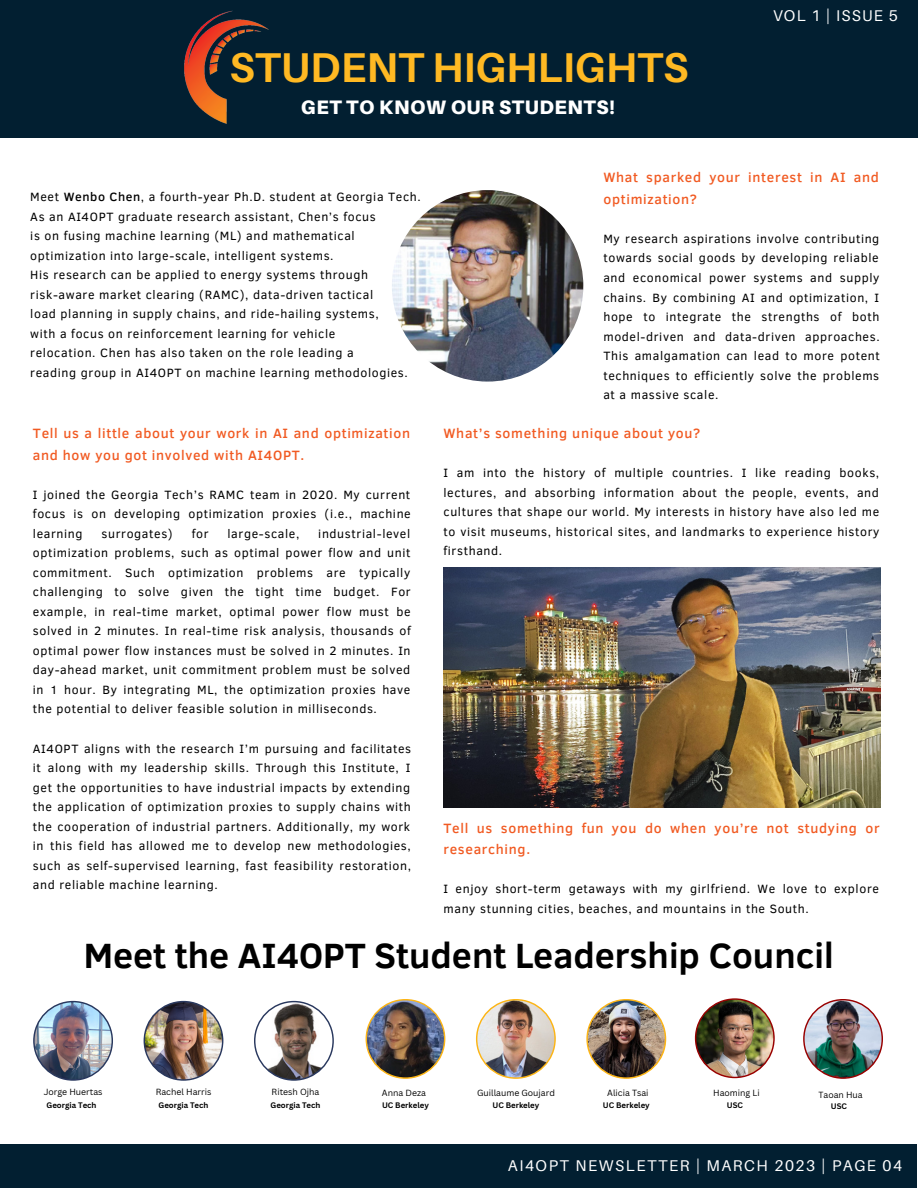
<style>
.page{position:relative;width:918px;height:1188px;background:#fff}
.page>*{position:absolute;margin:0;border:0;box-sizing:border-box;transform-origin:0 0}
.t1{font:700 41.7px "Aileron";color:#ffb923}
.t2{font:700 36px "Clear Sans";color:#000}
.t3{font:900 19.5px "Aileron";letter-spacing:.03em;color:#fff}
.t4{font:15.6px "Aileron";letter-spacing:.1em;color:#fff}
.t5{font:15.6px "Aileron";letter-spacing:.08em;color:#fff}
.t6{font:500 13.8px/21.6px "Clear Sans";letter-spacing:.05em;color:#f15a22}
.t7{font:12.3px/19.5px "Clear Sans";letter-spacing:.05em;color:#000;text-align:justify}
.t8{font:8.7px "Canva Sans";color:#000}
.t9{font:700 7.8px "Canva Sans";color:#000}
.s1{font-weight:500}
</style>
<div class="page">
<div style="left:0;top:0;width:918px;height:138px;background:#021f31"></div>
<img style="left:184px;top:10px;width:85px;height:114px">
<div style="left:0;top:1144px;width:917px;height:43px;background:#021f31"></div>
<img style="left:33px;top:1001px;width:80px;height:80px">
<img style="left:144px;top:1001px;width:79px;height:80px">
<svg style="left:254px;top:1001px;width:80px;height:80px"></svg>
<img style="left:366px;top:999px;width:79px;height:80px">
<img style="left:476px;top:999px;width:80px;height:80px">
<img style="left:586px;top:999px;width:80px;height:80px">
<img style="left:392px;top:190px;width:191px;height:192px;border-radius:50%">
<img style="left:444px;top:568px;width:436px;height:239px">
<img style="left:695px;top:998px;width:80px;height:80px">
<img style="left:803px;top:999px;width:80px;height:80px">
<h1 class="t1" style="left:230px;top:41px;width:460px">STUDENT HIGHLIGHTS</h1>
<h3 class="t3" style="left:301px;top:95px;width:315px">GET TO KNOW OUR STUDENTS!</h3>
<p class="t5" style="left:773px;top:6px;width:126px">VOL 1 | ISSUE 5</p>
<p class="t7" style="left:30px;top:186px;width:392px;text-align:left">Meet <span class="s1">Wenbo Chen</span>, a fourth-year Ph.D. student at Georgia Tech.<br>As an AI4OPT graduate research assistant, Chen’s focus<br>is on fusing machine learning (ML) and mathematical optimization into large-scale, intelligent systems.<br>His research can be applied to energy systems through risk-aware market clearing (RAMC), data-driven tactical<br>load planning in supply chains, and ride-hailing systems,<br>with a focus on reinforcement learning for vehicle<br>relocation. Chen has also taken on the role leading a<br>reading group in AI4OPT on machine learning methodologies.</p>
<p class="t6" style="left:33px;top:422px;width:379px">Tell us a little about your work in AI and optimization and how you got involved with AI4OPT.</p>
<p class="t7" style="left:33px;top:484px;width:379px">I joined the Georgia Tech’s RAMC team in 2020. My current focus is on developing optimization proxies (i.e., machine learning</p>
<p class="t7" style="left:102px;top:523px;width:73px">surrogates)</p>
<p class="t7" style="left:192px;top:523px;width:18px">for</p>
<p class="t7" style="left:228px;top:523px;width:73px">large-scale,</p>
<p class="t7" style="left:33px;top:523px;width:379px;text-indent:285px">industrial-level optimization problems, such as optimal power flow and unit commitment. Such optimization problems are typically challenging to solve given the tight time budget. For example, in real-time market, optimal power flow must be solved in 2 minutes. In real-time risk analysis, thousands of optimal power flow instances must be solved in 2 minutes. In day-ahead market, unit commitment problem must be solved in 1 hour. By integrating ML, the optimization proxies have the potential to deliver feasible solution in milliseconds.</p>
<p class="t7" style="left:33px;top:738px;width:380px">AI4OPT aligns with the research I’m pursuing and facilitates it along with my leadership skills. Through this Institute, I get the opportunities to have industrial impacts by extending the application of optimization proxies to supply chains with the cooperation of industrial partners. Additionally, my work in this field has allowed me to develop new methodologies, such as self-supervised learning, fast feasibility restoration, and reliable machine learning.</p>
<p class="t6" style="left:603px;top:166px;width:277px">What sparked your interest in AI and optimization?</p>
<p class="t7" style="left:603px;top:228px;width:278px">My research aspirations involve contributing towards social goods by developing reliable and economical power systems and supply chains. By combining AI and optimization, I hope to integrate the strengths of both model-driven and data-driven approaches.<br>This amalgamation can lead to more potent techniques to efficiently solve the problems at a massive scale.</p>
<p class="t6" style="left:444px;top:422px;width:258px">What’s something unique about you?</p>
<p class="t7" style="left:444px;top:462px;width:438px">I am into the history of multiple countries. I like reading books, lectures, and absorbing information about the people, events, and cultures that shape our world. My interests in history have also led me to visit museums, historical sites, and landmarks to experience history firsthand.</p>
<p class="t6" style="left:444px;top:816px;width:438px">Tell us something fun you do when you’re not studying or researching.</p>
<p class="t7" style="left:444px;top:879px;width:437px">I enjoy short-term getaways with my girlfriend. We love to explore many stunning cities, beaches, and mountains in the South.</p>
<h2 class="t2" style="left:84px;top:929px;width:751px">Meet the AI4OPT Student Leadership Council</h2>
<p class="t8" style="left:44px;top:1086px;width:60px">Jorge Huertas</p>
<p class="t8" style="left:156px;top:1086px;width:57px">Rachel Harris</p>
<p class="t8" style="left:272px;top:1086px;width:49px">Ritesh Ojha</p>
<p class="t8" style="left:382px;top:1087px;width:46px">Anna Deza</p>
<p class="t8" style="left:477px;top:1087px;width:79px">Guillaume Goujard</p>
<p class="t8" style="left:607px;top:1087px;width:43px">Alicia Tsai</p>
<p class="t9" style="left:47px;top:1099px;width:51px">Georgia Tech</p>
<p class="t9" style="left:159px;top:1099px;width:51px">Georgia Tech</p>
<p class="t9" style="left:271px;top:1099px;width:51px">Georgia Tech</p>
<p class="t9" style="left:382px;top:1099px;width:48px">UC Berkeley</p>
<p class="t9" style="left:492px;top:1099px;width:48px">UC Berkeley</p>
<p class="t9" style="left:603px;top:1099px;width:48px">UC Berkeley</p>
<p class="t8" style="left:713px;top:1087px;width:48px">Haoming Li</p>
<p class="t9" style="left:727px;top:1099px;width:18px">USC</p>
<p class="t8" style="left:818px;top:1088px;width:46px">Taoan Hua</p>
<p class="t9" style="left:831px;top:1101px;width:18px">USC</p>
<p class="t4" style="left:508px;top:1156px;width:396px">AI4OPT NEWSLETTER | MARCH 2023 | PAGE 04</p>
</div>
